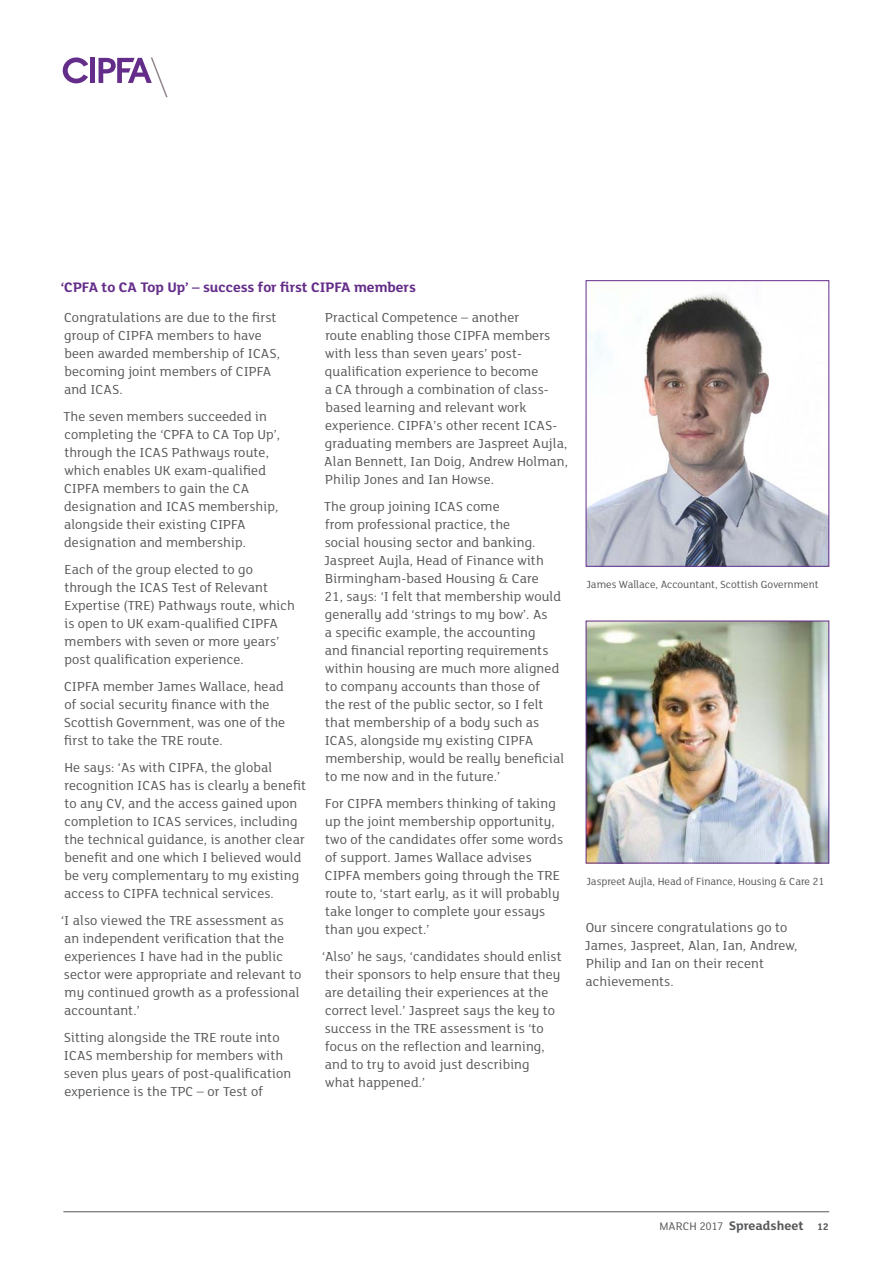
<style>
.page{position:relative;width:893px;height:1263px;background:#fff}
.page>*{position:absolute;margin:0;border:0;box-sizing:border-box;transform-origin:0 0}
.t1{font:700 15px "FS Lola";color:#642d89}
.t2{font:14.25px/18px "FS Lola";letter-spacing:.01em;color:#57585a}
.t3{font:700 13.5px "FS Lola";letter-spacing:.005em;color:#57585a}
.t4{font:11.25px "FS Lola";color:#57585a}
.s1{font-weight:400;font-size:12px}
.s2{font-size:10.5px}
</style>
<div class="page">
<hr style="left:63px;top:1211px;width:766px;height:1px;background:#57585a">
<div style="left:90px;top:58px;width:5px;height:25px;background:#642d89"></div>
<svg style="left:99px;top:57px;width:69px;height:40px"></svg>
<svg style="left:63px;top:57px;width:25px;height:26px"></svg>
<img style="left:588px;top:293px;width:239px;height:271px">
<div style="left:586px;top:280px;width:243px;height:286px;border:1px solid #642d89"></div>
<img style="left:588px;top:623px;width:239px;height:238px">
<div style="left:586px;top:621px;width:243px;height:242px;border:1px solid #642d89"></div>
<p class="t1" style="left:61px;top:277px;width:357px">‘CPFA to CA Top Up’ – success for first CIPFA members</p>
<p class="t2" style="left:64px;top:308px;width:218px">Congratulations are due to the first group of CIPFA members to have been awarded membership of ICAS, becoming joint members of CIPFA and ICAS.</p>
<p class="t2" style="left:63px;top:407px;width:218px">The seven members succeeded in completing the ‘CPFA to CA Top Up’, through the ICAS Pathways route, which enables UK exam-qualified<br>CIPFA members to gain the CA designation and ICAS membership, alongside their existing CIPFA designation and membership.</p>
<p class="t2" style="left:64px;top:560px;width:232px">Each of the group elected to go through the ICAS Test of Relevant Expertise (TRE) Pathways route, which is open to UK exam-qualified CIPFA members with seven or more years’ post qualification experience.</p>
<p class="t2" style="left:64px;top:677px;width:223px">CIPFA member James Wallace, head of social security finance with the<br>Scottish Government, was one of the first to take the TRE route.</p>
<p class="t2" style="left:64px;top:758px;width:244px">He says: ‘As with CIPFA, the global recognition ICAS has is clearly a benefit to any CV, and the access gained upon completion to ICAS services, including the technical guidance, is another clear benefit and one which I believed would be very complementary to my existing access to CIPFA technical services.</p>
<p class="t2" style="left:61px;top:911px;width:242px">‘I also viewed the TRE assessment as an independent verification that the experiences I have had in the public sector were appropriate and relevant to my continued growth as a professional accountant.’</p>
<p class="t2" style="left:64px;top:1028px;width:229px">Sitting alongside the TRE route into ICAS membership for members with seven plus years of post-qualification experience is the TPC – or Test of</p>
<p class="t2" style="left:324px;top:308px;width:245px">Practical Competence – another<br>route enabling those CIPFA members with less than seven years’ post&shy;qualification experience to become<br>a CA through a combination of class&shy;based learning and relevant work experience. CIPFA’s other recent ICAS&shy;graduating members are Jaspreet Aujla, Alan Bennett, Ian Doig, Andrew Holman, Philip Jones and Ian Howse.</p>
<p class="t2" style="left:324px;top:497px;width:241px">The group joining ICAS come<br>from professional practice, the<br>social housing sector and banking.<br>Jaspreet Aujla, Head of Finance with Birmingham-based Housing &amp; Care<br>21, says: ‘I felt that membership would generally add ‘strings to my bow’. As<br>a specific example, the accounting<br>and financial reporting requirements within housing are much more aligned to company accounts than those of<br>the rest of the public sector, so I felt that membership of a body such as ICAS, alongside my existing CIPFA membership, would be really beneficial to me now and in the future.’</p>
<p class="t2" style="left:325px;top:794px;width:240px">For CIPFA members thinking of taking up the joint membership opportunity, two of the candidates offer some words of support. James Wallace advises CIPFA members going through the TRE route to, ‘start early, as it will probably take longer to complete your essays than you expect.’</p>
<p class="t2" style="left:322px;top:947px;width:241px">‘Also’ he says, ‘candidates should enlist their sponsors to help ensure that they are detailing their experiences at the correct level.’ Jaspreet says the key to success in the TRE assessment is ‘to focus on the reflection and learning, and to try to avoid just describing<br>what happened.’</p>
<p class="t4" style="left:586px;top:576px;width:234px">James Wallace, Accountant, Scottish Government</p>
<p class="t4" style="left:586px;top:874px;width:240px">Jaspreet Aujla, Head of Finance, Housing &amp; Care 21</p>
<p class="t2" style="left:585px;top:918px;width:214px">Our sincere congratulations go to<br>James, Jaspreet, Alan, Ian, Andrew,<br>Philip and Ian on their recent achievements.</p>
<p class="t3" style="left:659px;top:1216px;width:171px"><span class="s1">MARCH 2017</span> Spreadsheet <span class="s2">12</span></p>
</div>
